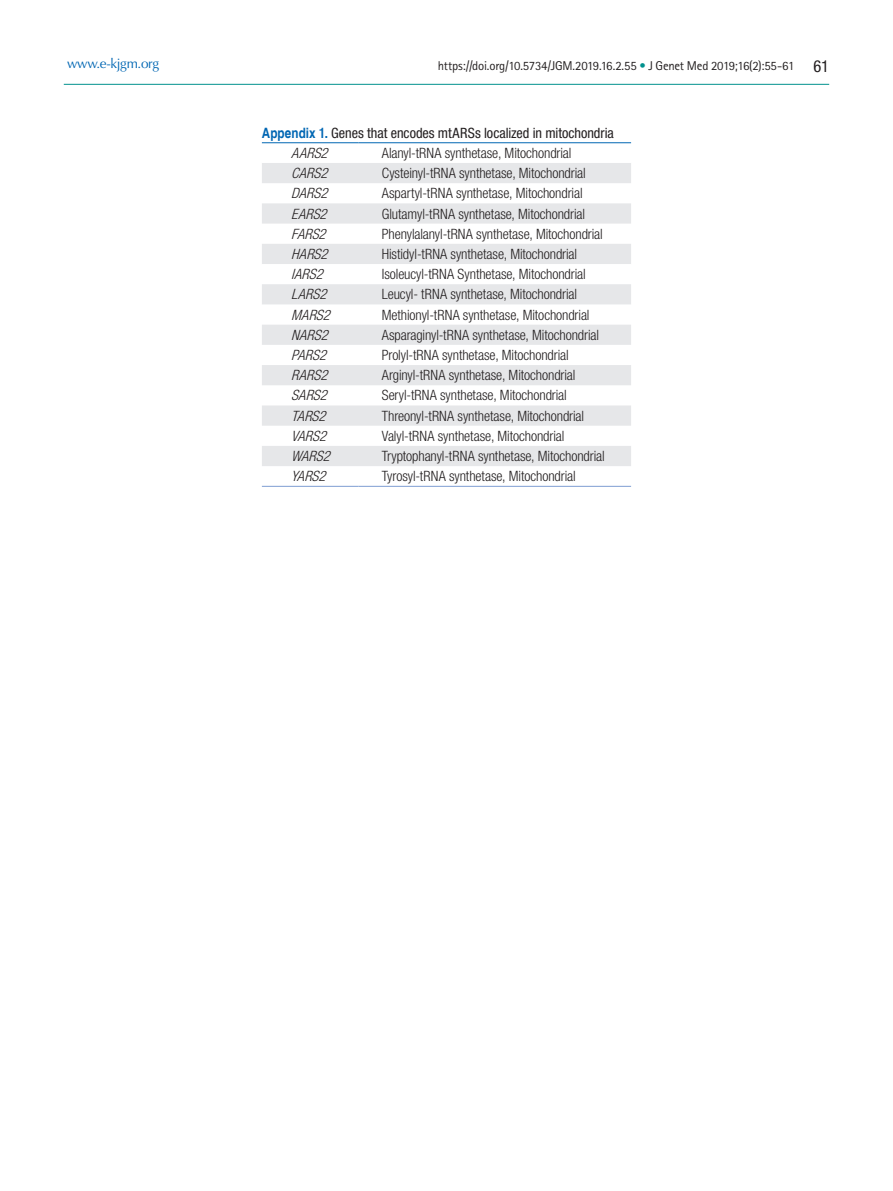
<style>
.page{position:relative;width:893px;height:1191px;background:#fff}
.page>*{position:absolute;margin:0;border:0;box-sizing:border-box;transform-origin:0 0}
.t1{font:300 condensed 14.25px "Helvetica Neue";letter-spacing:-.005em;color:#231f20}
.t2{font:italic 300 condensed 14.25px "Helvetica Neue";color:#231f20}
.t3{font:condensed 14.25px/20.2px "Helvetica Neue";color:#231f20}
.t4{font:13.5px "Optima LT Std";letter-spacing:-.025em;color:#0166b3}
.t5{font:12.75px "Rotis Sans Serif Std";letter-spacing:-.015em;color:#231f20}
.s1{color:#00918e}
.s2{font-family:"Helvetica Neue";font-stretch:condensed;font-size:16.5px}
.s3{font-family:"Helvetica";font-weight:700;color:#0166b3}
.s4{font-weight:300;font-style:italic}
</style>
<div class="page">
<hr style="left:64px;top:84px;width:765px;height:1px;background:#00918e">
<svg style="left:262px;top:163px;width:369px;height:303px;fill:#e6e7e9"></svg>
<hr style="left:262px;top:142px;width:97px;height:1px;background:#0166b3">
<hr style="left:359px;top:142px;width:272px;height:1px;background:#0166b3">
<hr style="left:262px;top:486px;width:97px;height:1px;background:#7e9ed2">
<hr style="left:359px;top:486px;width:272px;height:1px;background:#7e9ed2">
<p class="t4" style="left:67px;top:56px;width:94px">www.e-kjgm.org</p>
<p class="t5" style="left:438px;top:58px;width:393px">https://doi.org/10.5734/JGM.2019.16.2.55 <span class="s1">•</span> J Genet Med 2019;16(2):55-61 <span class="s2">61</span></p>
<p class="t3" style="left:291px;top:122px;width:324px;text-indent:-29px"><span class="s3">Appendix 1.</span> Genes that encodes mtARSs localized in mitochondria<br><span class="s4">AARS2</span></p>
<p class="t1" style="left:382px;top:145px;width:191px">Alanyl-tRNA synthetase, Mitochondrial</p>
<p class="t2" style="left:291px;top:165px;width:42px">CARS2</p>
<p class="t1" style="left:382px;top:165px;width:205px">Cysteinyl-tRNA synthetase, Mitochondrial</p>
<p class="t2" style="left:291px;top:185px;width:42px">DARS2</p>
<p class="t1" style="left:382px;top:185px;width:202px">Aspartyl-tRNA synthetase, Mitochondrial</p>
<p class="t2" style="left:291px;top:205px;width:41px">EARS2</p>
<p class="t1" style="left:382px;top:205px;width:205px">Glutamyl-tRNA synthetase, Mitochondrial</p>
<p class="t2" style="left:291px;top:225px;width:40px">FARS2</p>
<p class="t1" style="left:382px;top:225px;width:223px">Phenylalanyl-tRNA synthetase, Mitochondrial</p>
<p class="t2" style="left:291px;top:246px;width:42px">HARS2</p>
<p class="t1" style="left:382px;top:246px;width:197px">Histidyl-tRNA synthetase, Mitochondrial</p>
<p class="t2" style="left:291px;top:266px;width:37px">IARS2</p>
<p class="t1" style="left:382px;top:266px;width:205px">Isoleucyl-tRNA Synthetase, Mitochondrial</p>
<p class="t2" style="left:291px;top:286px;width:41px">LARS2</p>
<p class="t1" style="left:382px;top:286px;width:197px">Leucyl- tRNA synthetase, Mitochondrial</p>
<p class="t2" style="left:291px;top:306px;width:44px">MARS2</p>
<p class="t1" style="left:382px;top:306px;width:209px">Methionyl-tRNA synthetase, Mitochondrial</p>
<p class="t2" style="left:291px;top:327px;width:42px">NARS2</p>
<p class="t1" style="left:382px;top:327px;width:219px">Asparaginyl-tRNA synthetase, Mitochondrial</p>
<p class="t2" style="left:291px;top:347px;width:41px">PARS2</p>
<p class="t1" style="left:382px;top:347px;width:188px">Prolyl-tRNA synthetase, Mitochondrial</p>
<p class="t2" style="left:291px;top:367px;width:42px">RARS2</p>
<p class="t1" style="left:382px;top:367px;width:195px">Arginyl-tRNA synthetase, Mitochondrial</p>
<p class="t2" style="left:291px;top:387px;width:41px">SARS2</p>
<p class="t1" style="left:382px;top:387px;width:187px">Seryl-tRNA synthetase, Mitochondrial</p>
<p class="t2" style="left:291px;top:407px;width:40px">TARS2</p>
<p class="t1" style="left:382px;top:407px;width:204px">Threonyl-tRNA synthetase, Mitochondrial</p>
<p class="t2" style="left:291px;top:428px;width:41px">VARS2</p>
<p class="t1" style="left:382px;top:428px;width:184px">Valyl-tRNA synthetase, Mitochondrial</p>
<p class="t2" style="left:291px;top:448px;width:44px">WARS2</p>
<p class="t1" style="left:382px;top:448px;width:224px">Tryptophanyl-tRNA synthetase, Mitochondrial</p>
<p class="t2" style="left:291px;top:468px;width:40px">YARS2</p>
<p class="t1" style="left:382px;top:468px;width:195px">Tyrosyl-tRNA synthetase, Mitochondrial</p>
</div>
